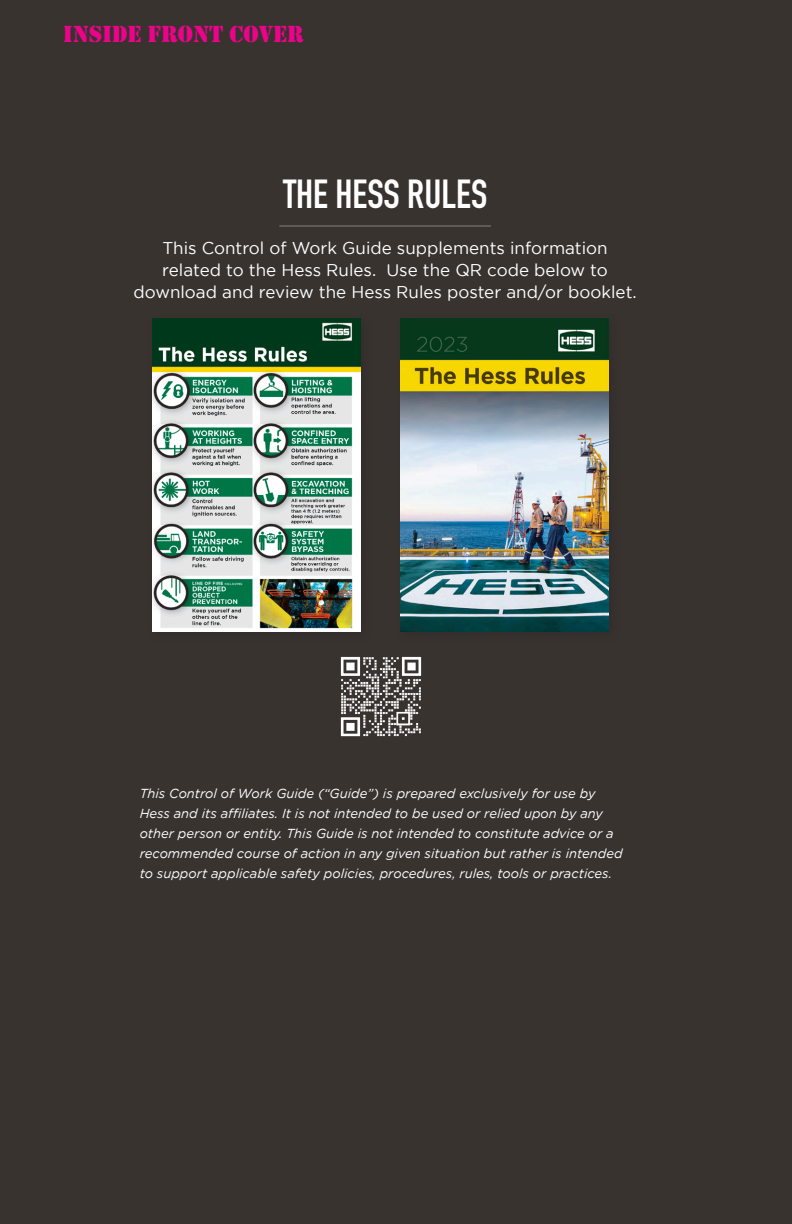
<style>
.page{position:relative;width:792px;height:1224px;background:#393330}
.page>*{position:absolute;margin:0;border:0;box-sizing:border-box;transform-origin:0 0}
.t1{font:700 40px "DIN Condensed";color:#fff}
.t2{font:24px "Stencil D";color:#ed028c}
.t3{font:17px/22px "Gotham";color:#fff;text-align:center}
.t4{font:italic 13px/20px "Gotham";color:#fff}
</style>
<div class="page">
<img style="left:340px;top:656px;width:82px;height:81px">
<img style="left:152px;top:318px;width:209px;height:313px">
<div style="left:395px;top:312px;width:226px;height:332px;background:#231f20;opacity:.33"></div>
<img style="left:401px;top:318px;width:208px;height:313px">
<hr style="left:279px;top:226px;width:212px;height:1px;background:#84807f">
<p class="t2" style="left:63px;top:20px;width:242px">INSIDE FRONT COVER</p>
<p class="t1" style="left:283px;top:168px;width:206px">THE HESS RULES</p>
<p class="t3" style="left:134px;top:237px;width:505px">This Control of Work Guide supplements information related to the Hess Rules. Use the QR code below to download and review the Hess Rules poster and/or booklet.</p>
<p class="t4" style="left:140px;top:784px;width:484px">This Control of Work Guide (“Guide”) is prepared exclusively for use by Hess and its affiliates. It is not intended to be used or relied upon by any other person or entity. This Guide is not intended to constitute advice or a recommended course of action in any given situation but rather is intended to support applicable safety policies, procedures, rules, tools or practices.</p>
</div>
